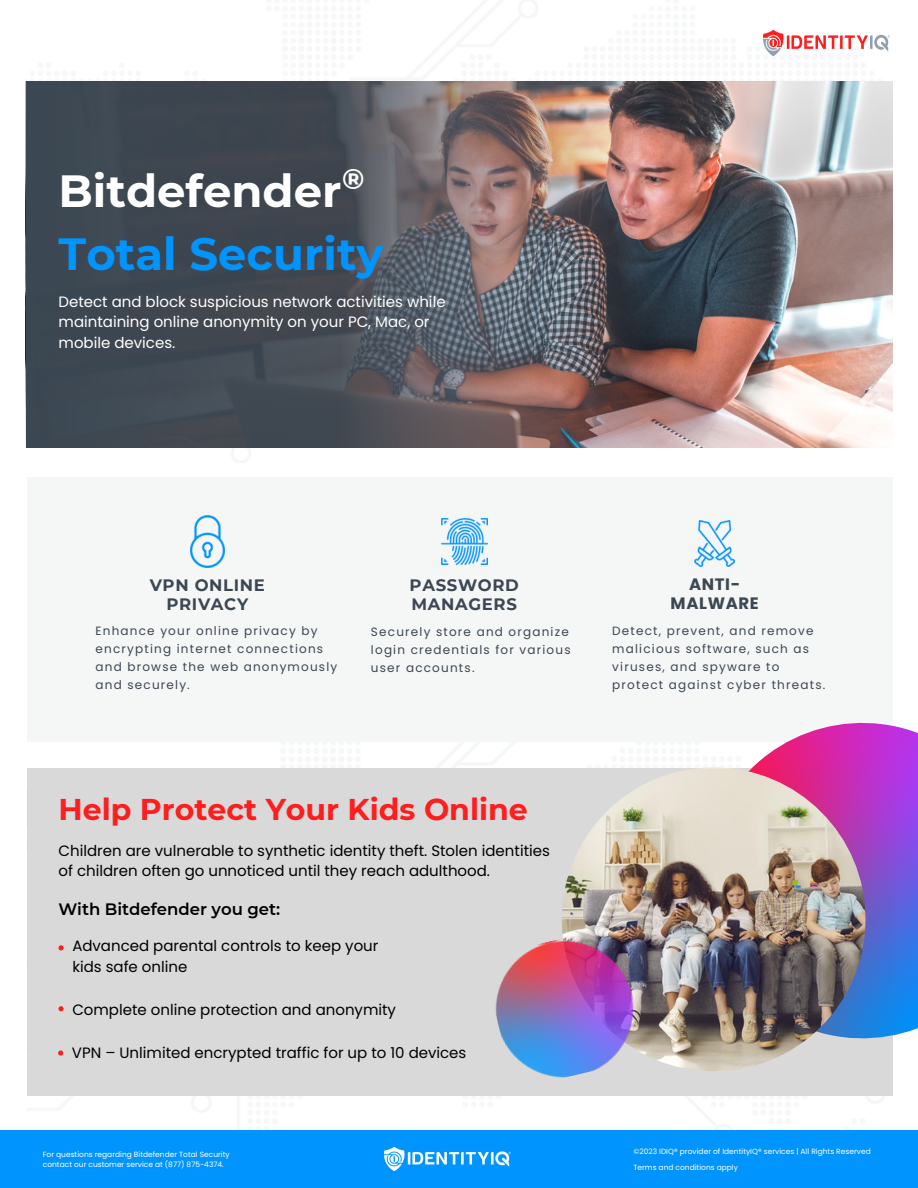
<style>
.page{position:relative;width:918px;height:1188px;background:#fff}
.page>*{position:absolute;margin:0;border:0;box-sizing:border-box;transform-origin:0 0}
.t1{font:700 45px/63px "Montserrat";color:#0094ff}
.t2{font:700 30px "Montserrat";color:#ff1d1d}
.t3{font:700 28.5px "Montserrat";color:#fff}
.t4{font:700 16.5px/19.2px "Montserrat";letter-spacing:.04em;color:#3b4752;text-align:center}
.t5{font:600 16.5px "Montserrat";color:#000}
.t6{font:700 16.5px/19.2px "Poppins";letter-spacing:.04em;color:#3b4752;text-align:center}
.t7{font:15px/20.2px "Poppins";color:#000}
.t8{font:15px/20.2px "Poppins";color:#fff}
.t9{font:12px/18px "Poppins";letter-spacing:.1em;color:#3b4752}
.t10{font:7.5px/10.1px "Poppins";color:#fff}
.s1{color:#fff}
</style>
<div class="page">
<img style="left:26px;top:82px;width:866px;height:365px">
<div style="left:27px;top:769px;width:865px;height:327px;background:#d9d9d9"></div>
<div style="left:27px;top:477px;width:865px;height:265px;background:#f5f6f6"></div>
<img style="left:682px;top:722px;width:236px;height:339px">
<img style="left:562px;top:767px;width:304px;height:304px;border-radius:50%">
<img style="left:495px;top:925px;width:152px;height:153px">
<svg style="left:58px;top:945px;width:6px;height:5px"></svg>
<svg style="left:58px;top:1006px;width:6px;height:5px"></svg>
<svg style="left:58px;top:1050px;width:5px;height:6px"></svg>
<div style="left:0;top:1130px;width:918px;height:58px;background:#0094ff"></div>
<img style="left:384px;top:1147px;width:126px;height:24px">
<img style="left:763px;top:30px;width:126px;height:25px">
<svg style="left:27px;top:82px;width:620px;height:366px;background:#58575c"></svg>
<img style="left:190px;top:515px;width:34px;height:52px">
<img style="left:441px;top:518px;width:47px;height:46px">
<img style="left:694px;top:520px;width:41px;height:46px">
<p class="t3" style="left:342px;top:162px;width:24px">®</p>
<p class="t1" style="left:59px;top:160px;width:326px"><span class="s1">Bitdefender<br></span>Total Security</p>
<p class="t8" style="left:59px;top:292px;width:389px">Detect and block suspicious network activities while maintaining online anonymity on your PC, Mac, or mobile devices.</p>
<p class="t4" style="left:150px;top:576px;width:117px">VPN ONLINE<br>PRIVACY</p>
<p class="t9" style="left:96px;top:622px;width:243px">Enhance your online privacy by encrypting internet connections and browse the web anonymously and securely.</p>
<p class="t4" style="left:410px;top:576px;width:111px;text-align:left">PASSWORD<br>MANAGERS</p>
<p class="t6" style="left:671px;top:575px;width:90px">ANTI-<br>MALWARE</p>
<p class="t9" style="left:371px;top:623px;width:201px">Securely store and organize login credentials for various user accounts.</p>
<p class="t9" style="left:612px;top:622px;width:215px">Detect, prevent, and remove malicious software, such as viruses, and spyware to protect against cyber threats.</p>
<p class="t2" style="left:59px;top:791px;width:471px">Help Protect Your Kids Online</p>
<p class="t7" style="left:59px;top:840px;width:493px">Children are vulnerable to synthetic identity theft. Stolen identities of children often go unnoticed until they reach adulthood.</p>
<p class="t5" style="left:58px;top:899px;width:223px">With Bitdefender you get:</p>
<p class="t7" style="left:72px;top:936px;width:308px">Advanced parental controls to keep your kids safe online</p>
<p class="t7" style="left:72px;top:999px;width:325px">Complete online protection and anonymity</p>
<p class="t7" style="left:72px;top:1042px;width:396px">VPN – Unlimited encrypted traffic for up to 10 devices</p>
<p class="t10" style="left:43px;top:1149px;width:188px">For questions regarding Bitdefender Total Security contact our customer service at (877) 875-4374.</p>
<p class="t10" style="left:633px;top:1146px;width:239px">©2023 IDIQ® provider of IdentityIQ® services | All Rights Reserved</p>
<p class="t10" style="left:633px;top:1162px;width:106px">Terms and conditions apply</p>
</div>
